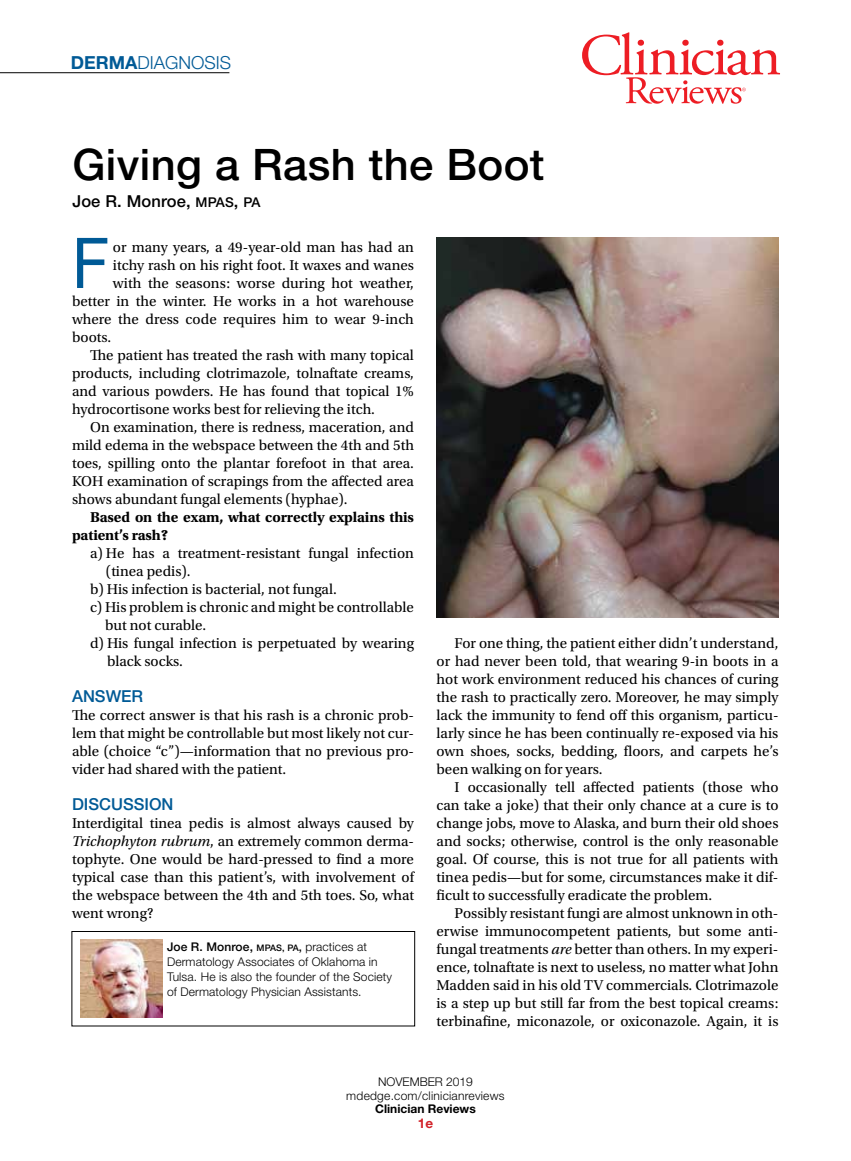
<style>
.page{position:relative;width:851px;height:1161px;background:#fff}
.page>*{position:absolute;margin:0;border:0;box-sizing:border-box;transform-origin:0 0}
.t1{font:70.2px "Helvetica Neue LT Std";color:#005a96;scale:.92 1}
.t2{font:500 43.5px "Helvetica Neue LT Std";letter-spacing:.01em;color:#000}
.t3{font:300 18px "Helvetica Neue LT Std";color:#005a96}
.t4{font:500 16.5px "Helvetica Neue LT Std";letter-spacing:.01em;color:#000}
.t5{font:500 16.5px "Helvetica Neue LT Std";color:#005a96}
.t6{font:15px/18px "Utopia Std";color:#000;text-align:justify}
.t7{font:700 15px/18px "Utopia Std";letter-spacing:-.01em;color:#000}
.t8{font:700 13.5px "Helvetica Neue LT Std";color:#d2232a}
.t9{font:300 12px/15px "Helvetica Neue LT Std";letter-spacing:.01em;color:#000;text-align:center}
.t10{font:700 12px "Helvetica Neue LT Std";color:#000}
.s1{font-weight:700}
.s2{font-size:13.5px}
.s3{font-style:italic}
.s4{font-weight:500}
.s5{font-weight:500;font-size:9px}
.s6{font-weight:500;font-size:11.25px}
</style>
<div class="page">
<img style="left:436px;top:238px;width:342px;height:380px">
<svg style="left:582px;top:32px;width:198px;height:72px"></svg>
<hr style="left:0;top:72px;width:229px;height:1px;background:#000">
<div style="left:72px;top:931px;width:343px;height:95px;border:1px solid #000"></div>
<img style="left:80px;top:939px;width:83px;height:79px">
<p class="t3" style="left:71px;top:52px;width:162px"><span class="s1">DERMA</span>DIAGNOSIS</p>
<h2 class="t2" style="left:72px;top:139px;width:473px">Giving a Rash the Boot</h2>
<p class="t4" style="left:72px;top:191px;width:190px">Joe R. Monroe, <span class="s2">MPAS</span>, <span class="s2">PA</span></p>
<h1 class="t1" style="left:72px;top:221px;width:42px">F</h1>
<p class="t6" style="left:113px;top:238px;width:302px">or many years, a 49-year-old man has had an</p>
<p class="t6" style="left:113px;top:256px;width:302px">itchy rash on his right foot. It waxes and wanes</p>
<p class="t6" style="left:113px;top:274px;width:302px">with the seasons: worse during hot weather,</p>
<p class="t6" style="left:72px;top:292px;width:343px">better in the winter. He works in a hot warehouse</p>
<p class="t6" style="left:72px;top:310px;width:343px">where the dress code requires him to wear 9-inch</p>
<p class="t6" style="left:72px;top:328px;width:41px">boots.</p>
<p class="t6" style="left:90px;top:346px;width:325px">The patient has treated the rash with many topical</p>
<p class="t6" style="left:72px;top:364px;width:343px">products, including clotrimazole, tolnaftate creams,</p>
<p class="t6" style="left:72px;top:382px;width:343px">and various powders. He has found that topical 1%</p>
<p class="t6" style="left:72px;top:400px;width:304px">hydrocortisone works best for relieving the itch.</p>
<p class="t6" style="left:90px;top:418px;width:325px">On examination, there is redness, maceration, and</p>
<p class="t6" style="left:72px;top:436px;width:343px">mild edema in the webspace between the 4th and 5th</p>
<p class="t6" style="left:72px;top:454px;width:343px">toes, spilling onto the plantar forefoot in that area.</p>
<p class="t6" style="left:72px;top:472px;width:343px">KOH examination of scrapings from the affected area</p>
<p class="t6" style="left:72px;top:490px;width:277px">shows abundant fungal elements (hyphae).</p>
<p class="t7" style="left:72px;top:508px;width:343px;text-indent:18px">Based on the exam, what correctly explains this patient’s rash?</p>
<p class="t6" style="left:90px;top:544px;width:325px">a) He has a treatment-resistant fungal infection</p>
<p class="t6" style="left:106px;top:562px;width:86px">(tinea pedis).</p>
<p class="t6" style="left:90px;top:580px;width:248px">b) His infection is bacterial, not fungal.</p>
<p class="t6" style="left:90px;top:598px;width:325px">c) His problem is chronic and might be controllable</p>
<p class="t6" style="left:105px;top:616px;width:102px">but not curable.</p>
<p class="t6" style="left:90px;top:634px;width:325px">d) His fungal infection is perpetuated by wearing</p>
<p class="t6" style="left:107px;top:652px;width:77px">black socks.</p>
<p class="t5" style="left:72px;top:686px;width:73px">ANSWER</p>
<p class="t6" style="left:72px;top:706px;width:343px">The correct answer is that his rash is a chronic prob&shy;lem that might be controllable but most likely not cur&shy;able (choice “c”)—information that no previous pro&shy;vider had shared with the patient.</p>
<p class="t5" style="left:72px;top:794px;width:103px">DISCUSSION</p>
<p class="t6" style="left:72px;top:814px;width:343px">Interdigital tinea pedis is almost always caused by <span class="s3">Trichophyton rubrum</span>, an extremely common derma&shy;tophyte. One would be hard-pressed to find a more typical case than this patient’s, with involvement of the webspace between the 4th and 5th toes. So, what went wrong?</p>
<p class="t9" style="left:167px;top:939px;width:226px;text-align:left"><span class="s4">Joe R. Monroe,</span> <span class="s5">MPAS, PA</span><span class="s6">,</span> practices at Dermatology Associates of Oklahoma in Tulsa. He is also the founder of the Society of Dermatology Physician Assistants.</p>
<p class="t6" style="left:436px;top:634px;width:343px;text-indent:18px">For one thing, the patient either didn’t understand, or had never been told, that wearing 9-in boots in a hot work environment reduced his chances of curing the rash to practically zero. Moreover, he may simply lack the immunity to fend off this organism, particu&shy;larly since he has been continually re-exposed via his own shoes, socks, bedding, floors, and carpets he’s been walking on for years.</p>
<p class="t6" style="left:436px;top:778px;width:343px;text-indent:18px">I occasionally tell affected patients (those who can take a joke) that their only chance at a cure is to change jobs, move to Alaska, and burn their old shoes and socks; otherwise, control is the only reasonable goal. Of course, this is not true for all patients with tinea pedis—but for some, circumstances make it dif&shy;ficult to successfully eradicate the problem.</p>
<p class="t6" style="left:436px;top:904px;width:343px;text-indent:18px">Possibly resistant fungi are almost unknown in oth&shy;erwise immunocompetent patients, but some anti&shy;fungal treatments <span class="s3">are</span> better than others. In my experi&shy;ence, tolnaftate is next to useless, no matter what John Madden said in his old TV commercials. Clotrimazole is a step up but still far from the best topical creams: terbinafine, miconazole, or oxiconazole. Again, it is</p>
<p class="t9" style="left:346px;top:1075px;width:160px;line-height:13.5px">NOVEMBER 2019 mdedge.com/clinicianreviews</p>
<p class="t10" style="left:375px;top:1101px;width:102px">Clinician Reviews</p>
<p class="t8" style="left:418px;top:1115px;width:17px">1e</p>
</div>
